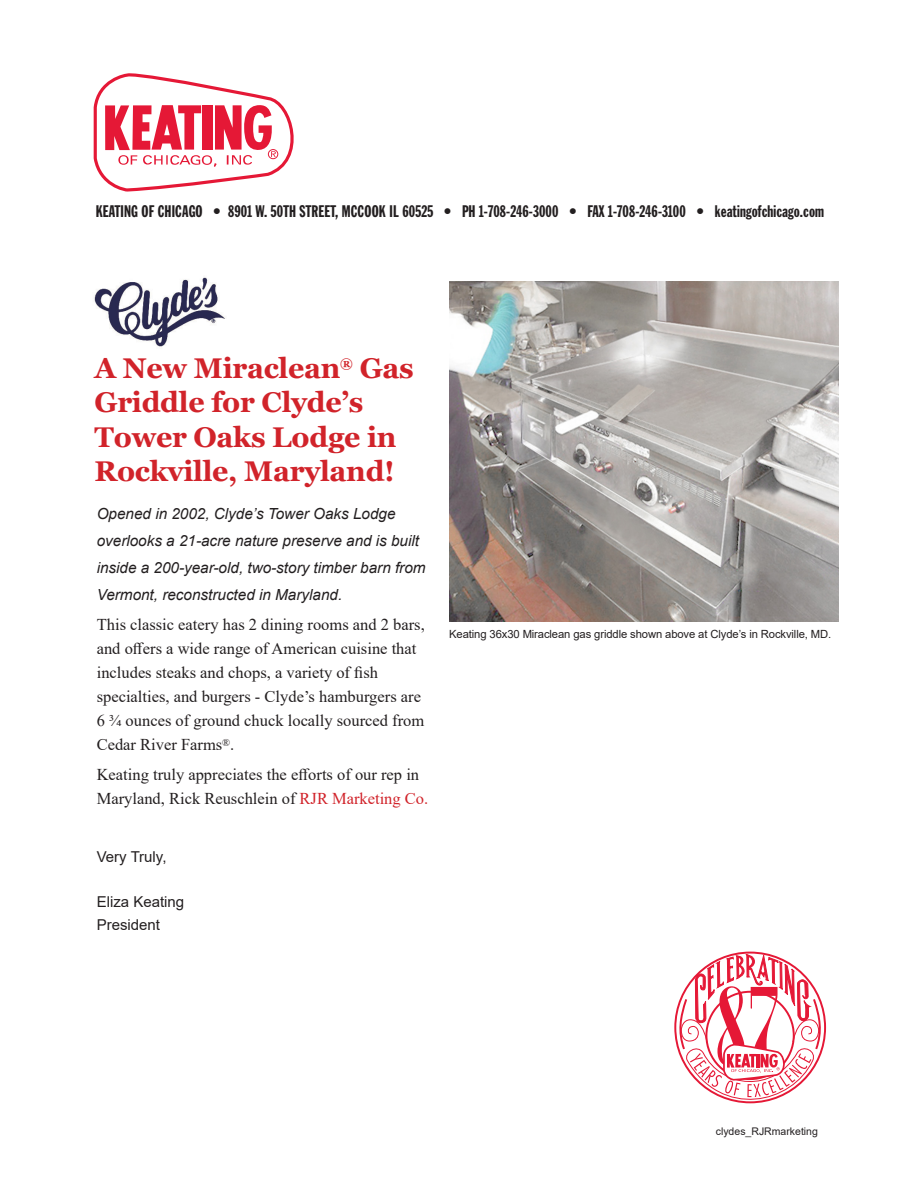
<style>
.page{position:relative;width:918px;height:1188px;background:#fff}
.page>*{position:absolute;margin:0;border:0;box-sizing:border-box;transform-origin:0 0}
.t1{font:107.4px "Onyx";color:#e51836;scale:1.04 1}
.t2{font:700 28.5px/34.2px "Georgia";letter-spacing:-.01em;color:#d1232a}
.t3{font:16.5px/24px "Times New Roman";color:#231f20}
.t4{font:16.5px "Franklin Gothic Extra Cond";letter-spacing:.01em;color:#231f20}
.t5{font:italic 15.3px/27px "Arial";color:#231f20}
.t6{font:15px "Arial";color:#231f20}
.t7{font:11.25px "Arial";letter-spacing:-.01em;color:#231f20}
.t8{font:10.5px "Arial";color:#231f20}
.s1{color:#d1232a}
</style>
<div class="page">
<svg style="left:674px;top:951px;width:153px;height:153px"></svg>
<svg style="left:93px;top:73px;width:201px;height:119px"></svg>
<img style="left:94px;top:277px;width:131px;height:70px">
<img style="left:450px;top:282px;width:389px;height:339px">
<p class="t4" style="left:96px;top:203px;width:730px">KEATING OF CHICAGO • 8901 W. 50TH STREET, MCCOOK IL 60525 • PH 1-708-246-3000 • FAX 1-708-246-3100 • keatingofchicago.com</p>
<p class="t2" style="left:95px;top:351px;width:321px">A New Miraclean<sup>®</sup> Gas<br>Griddle for Clyde’s<br>Tower Oaks Lodge in<br>Rockville, Maryland!</p>
<p class="t5" style="left:97px;top:500px;width:330px">Opened in 2002, Clyde’s Tower Oaks Lodge overlooks a 21-acre nature preserve and is built inside a 200-year-old, two-story timber barn from Vermont, reconstructed in Maryland.</p>
<p class="t3" style="left:97px;top:612px;width:330px">This classic eatery has 2 dining rooms and 2 bars, and offers a wide range of American cuisine that includes steaks and chops, a variety of fish</p>
<p class="t3" style="left:97px;top:684px;width:329px">specialties, and burgers - Clyde’s hamburgers are<br>6 ¾ ounces of ground chuck locally sourced from<br>Cedar River Farms<sup>®</sup>.</p>
<p class="t3" style="left:97px;top:762px;width:333px">Keating truly appreciates the efforts of our rep in<br>Maryland, Rick Reuschlein of <span class="s1">RJR Marketing Co.</span></p>
<p class="t6" style="left:97px;top:847px;width:71px">Very Truly,</p>
<p class="t6" style="left:97px;top:892px;width:89px">Eliza Keating</p>
<p class="t6" style="left:97px;top:914px;width:65px">President</p>
<p class="t7" style="left:449px;top:626px;width:384px">Keating 36x30 Miraclean gas griddle shown above at Clyde’s in Rockville, MD.</p>
<h1 class="t1" style="left:715px;top:966px;width:64px">87</h1>
<p class="t8" style="left:716px;top:1124px;width:104px">clydes_RJRmarketing</p>
</div>
